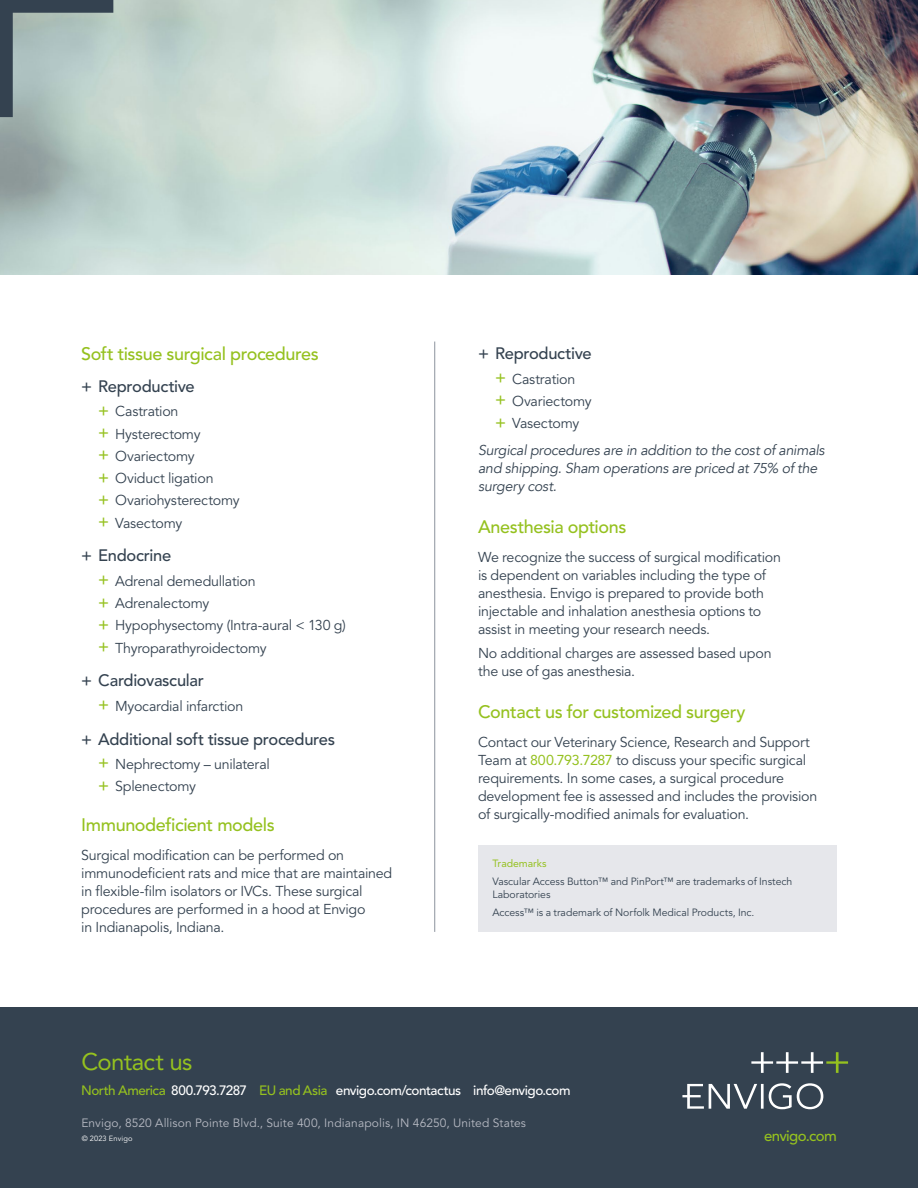
<style>
.page{position:relative;width:918px;height:1188px;background:#fff}
.page>*{position:absolute;margin:0;border:0;box-sizing:border-box;transform-origin:0 0}
.t1{font:24px "Avenir LT Std";letter-spacing:-.025em;color:#95c11f}
.t2{font:500 18px "Avenir LT Std";letter-spacing:-.02em;color:#95c11f}
.t3{font:500 16.5px "Avenir LT Std";letter-spacing:-.02em;color:#344250}
.t4{font:500 15px "Avenir LT Std";letter-spacing:-.04em;color:#95c11f}
.t5{font:14.25px/18px "Avenir LT Std";letter-spacing:-.015em;color:#344250}
.t6{font:italic 14.25px/18px "Avenir";letter-spacing:-.015em;color:#344250}
.t7{font:500 13.5px "Avenir LT Std";letter-spacing:-.035em;color:#fff}
.t8{font:12px "Avenir LT Std";letter-spacing:.01em;color:#b7bac3}
.t9{font:10.5px/13.5px "Avenir LT Std";letter-spacing:-.005em;color:#344250}
.t10{font:10.5px "Avenir LT Std";color:#95c11f}
.t11{font:7.5px "Avenir LT Std";letter-spacing:.015em;color:#fff}
.s1{font-weight:500;font-size:16.5px;color:#95c11f}
.s2{color:#95c11f}
</style>
<div class="page">
<img style="left:0;top:0;width:918px;height:274px">
<svg style="left:0;top:0;width:113px;height:117px;background:#98aaaa"></svg>
<hr style="left:434px;top:342px;width:1px;height:590px;background:#8c939e">
<div style="left:0;top:1008px;width:918px;height:180px;background:#344250"></div>
<svg style="left:682px;top:1083px;width:141px;height:26px"></svg>
<svg style="left:751px;top:1052px;width:97px;height:21px"></svg>
<div style="left:478px;top:845px;width:359px;height:87px;background:#e6e7eb"></div>
<p class="t2" style="left:81px;top:344px;width:239px">Soft tissue surgical procedures</p>
<p class="t3" style="left:81px;top:377px;width:115px">+ Reproductive</p>
<p class="t5" style="left:98px;top:401px;width:143px;line-height:22.2px"><span class="s1">+</span> Castration<br><span class="s1">+</span> Hysterectomy<br><span class="s1">+</span> Ovariectomy<br><span class="s1">+</span> Oviduct ligation<br><span class="s1">+</span> Ovariohysterectomy <span class="s1">+</span> Vasectomy</p>
<p class="t3" style="left:81px;top:546px;width:92px">+ Endocrine</p>
<p class="t5" style="left:98px;top:570px;width:249px;line-height:22.2px"><span class="s1">+</span> Adrenal demedullation<br><span class="s1">+</span> Adrenalectomy<br><span class="s1">+</span> Hypophysectomy (Intra-aural &lt; 130 g) <span class="s1">+</span> Thyroparathyroidectomy</p>
<p class="t3" style="left:81px;top:671px;width:124px">+ Cardiovascular</p>
<p class="t5" style="left:98px;top:697px;width:147px"><span class="s1">+</span> Myocardial infarction</p>
<p class="t3" style="left:81px;top:729px;width:255px">+ Additional soft tissue procedures</p>
<p class="t5" style="left:98px;top:753px;width:173px;line-height:22.2px"><span class="s1">+</span> Nephrectomy – unilateral <span class="s1">+</span> Splenectomy</p>
<p class="t2" style="left:81px;top:815px;width:195px">Immunodeficient models</p>
<p class="t5" style="left:81px;top:846px;width:313px">Surgical modification can be performed on immunodeficient rats and mice that are maintained in flexible-film isolators or IVCs. These surgical procedures are performed in a hood at Envigo<br>in Indianapolis, Indiana.</p>
<p class="t3" style="left:478px;top:344px;width:115px">+ Reproductive</p>
<p class="t5" style="left:495px;top:368px;width:98px;line-height:22.2px"><span class="s1">+</span> Castration<br><span class="s1">+</span> Ovariectomy <span class="s1">+</span> Vasectomy</p>
<p class="t6" style="left:478px;top:441px;width:348px">Surgical procedures are in addition to the cost of animals and shipping. Sham operations are priced at 75% of the surgery cost.</p>
<p class="t2" style="left:478px;top:516px;width:150px">Anesthesia options</p>
<p class="t5" style="left:478px;top:548px;width:304px">We recognize the success of surgical modification is dependent on variables including the type of anesthesia. Envigo is prepared to provide both injectable and inhalation anesthesia options to assist in meeting your research needs.</p>
<p class="t5" style="left:478px;top:644px;width:295px">No additional charges are assessed based upon the use of gas anesthesia.</p>
<p class="t2" style="left:478px;top:702px;width:269px">Contact us for customized surgery</p>
<p class="t5" style="left:478px;top:733px;width:341px">Contact our Veterinary Science, Research and Support Team at <span class="s2">800.793.7287</span> to discuss your specific surgical requirements. In some cases, a surgical procedure development fee is assessed and includes the provision of surgically-modified animals for evaluation.</p>
<p class="t10" style="left:492px;top:857px;width:56px">Trademarks</p>
<p class="t9" style="left:492px;top:875px;width:302px">Vascular Access Button™ and PinPort™ are trademarks of Instech<br>Laboratories</p>
<p class="t9" style="left:492px;top:906px;width:264px">Access™ is a trademark of Norfolk Medical Products, Inc.</p>
<h1 class="t1" style="left:81px;top:1048px;width:112px">Contact us</h1>
<p class="t7" style="left:81px;top:1083px;width:491px"><span class="s2">North America</span> 800.793.7287 <span class="s2">EU and Asia</span> envigo.com/contactus info@envigo.com</p>
<p class="t8" style="left:81px;top:1116px;width:446px">Envigo, 8520 Allison Pointe Blvd., Suite 400, Indianapolis, IN 46250, United States</p>
<p class="t11" style="left:82px;top:1134px;width:52px">© 2023 Envigo</p>
<p class="t4" style="left:764px;top:1127px;width:74px">envigo.com</p>
<p class="t4" style="left:748px;top:1126px;width:74px">envigo.com</p>
</div>
